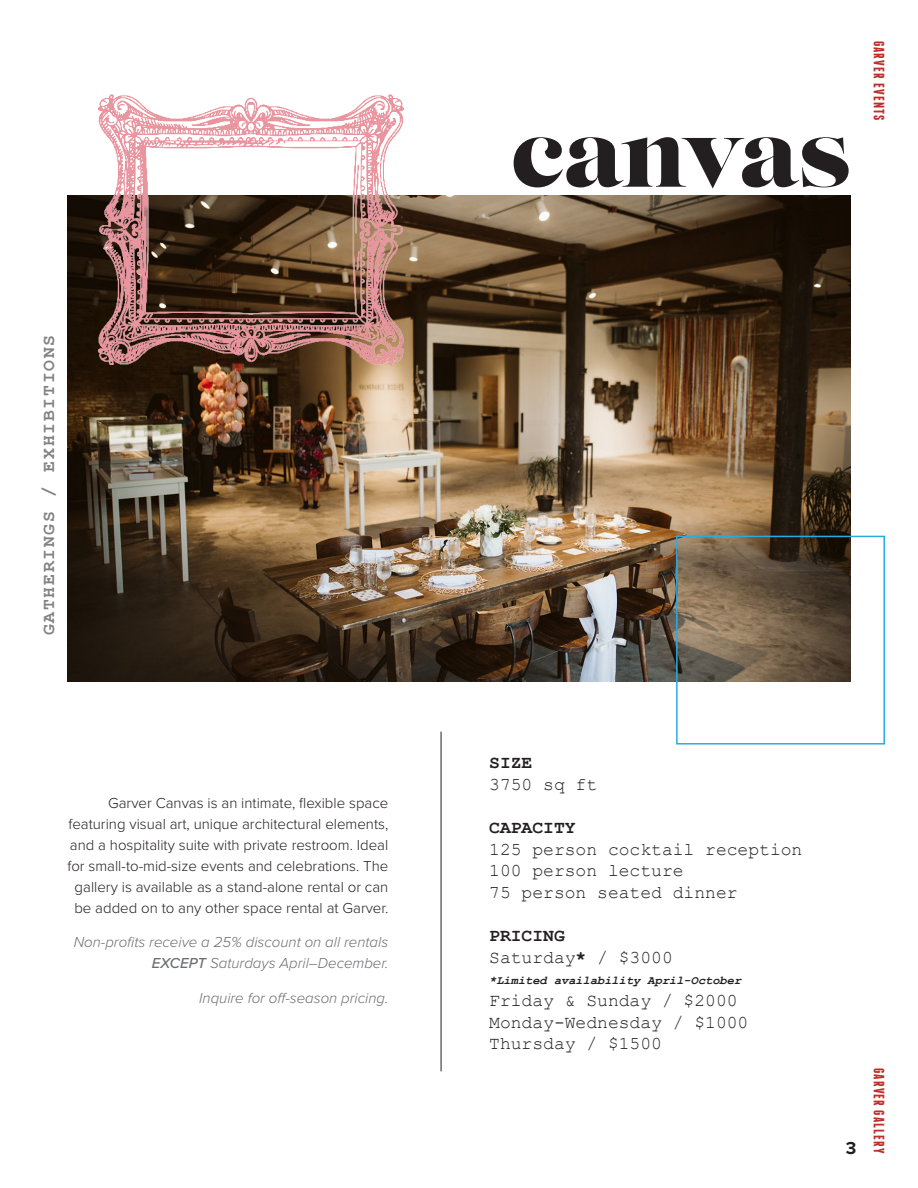
<style>
.page{position:relative;width:918px;height:1188px;background:#fff}
.page>*{position:absolute;margin:0;border:0;box-sizing:border-box;transform-origin:0 0}
.t1{font:92.7px "Lust";letter-spacing:-.01em;color:#231f20}
.t2{font:18px "Courier New";color:#231f20}
.t3{font:700 18px "Courier New";letter-spacing:.1em;color:#808285}
.t4{font:700 18px "Courier New";color:#231f20}
.body_copy{font:700 18px "Proxima Nova";color:#231f20}
.t5{font:300 15px/21px "Proxima Nova";color:#231f20;text-align:right}
.t6{font:italic 300 15px/21px "Proxima Nova";color:#6c6d70;text-align:right}
.t7{font:700 15px "Franchise";letter-spacing:.075em;color:#be2e2a}
.t8{font:italic 700 12px "Courier New";color:#231f20}
.s1{font-weight:500}
.s2{font-weight:700}
</style>
<div class="page">
<img style="left:68px;top:196px;width:782px;height:486px">
<hr style="left:441px;top:732px;width:1px;height:339px;background:#231f20">
<div style="left:676px;top:536px;width:209px;height:209px;border:2px solid #29abe2"></div>
<img style="left:98px;top:94px;width:306px;height:271px">
<p class="t3" style="left:37px;top:635px;width:302px;rotate:-90deg">GATHERINGS / EXHIBITIONS</p>
<p class="t5" style="left:67px;top:792px;width:322px">Garver Canvas is an intimate, flexible space featuring visual art, unique architectural elements, and a hospitality suite with private restroom. Ideal for small-to-mid-size events and celebrations. The gallery is available as a stand-alone rental or can be added on to any other space rental at Garver.</p>
<p class="t6" style="left:74px;top:931px;width:316px">Non-profits receive a 25% discount on all rentals<br><span class="s1">EXCEPT</span> Saturdays April–December.</p>
<p class="t6" style="left:199px;top:987px;width:190px">Inquire for off-season pricing.</p>
<p class="t1" style="left:511px;top:95px;width:341px">canvas</p>
<p class="t7" style="left:886px;top:40px;width:82px;rotate:90deg">GARVER EVENTS</p>
<p class="t4" style="left:489px;top:752px;width:45px">SIZE</p>
<p class="t2" style="left:489px;top:773px;width:109px">3750 sq ft</p>
<p class="t4" style="left:489px;top:817px;width:88px">CAPACITY</p>
<p class="t2" style="left:489px;top:838px;width:315px">125 person cocktail reception</p>
<p class="t2" style="left:489px;top:860px;width:196px">100 person lecture</p>
<p class="t2" style="left:489px;top:881px;width:250px">75 person seated dinner</p>
<p class="t4" style="left:489px;top:925px;width:77px">PRICING</p>
<p class="t2" style="left:489px;top:946px;width:185px">Saturday<span class="s2">*</span> / $3000</p>
<p class="t8" style="left:489px;top:972px;width:254px">*Limited availability April-October</p>
<p class="t2" style="left:489px;top:989px;width:250px">Friday &amp; Sunday / $2000</p>
<p class="t2" style="left:489px;top:1011px;width:261px">Monday-Wednesday / $1000</p>
<p class="t2" style="left:489px;top:1033px;width:174px">Thursday / $1500</p>
<p class="body_copy" style="left:846px;top:1134px;width:12px">3</p>
<p class="t7" style="left:886px;top:1068px;width:87px;rotate:90deg">GARVER GALLERY</p>
</div>
